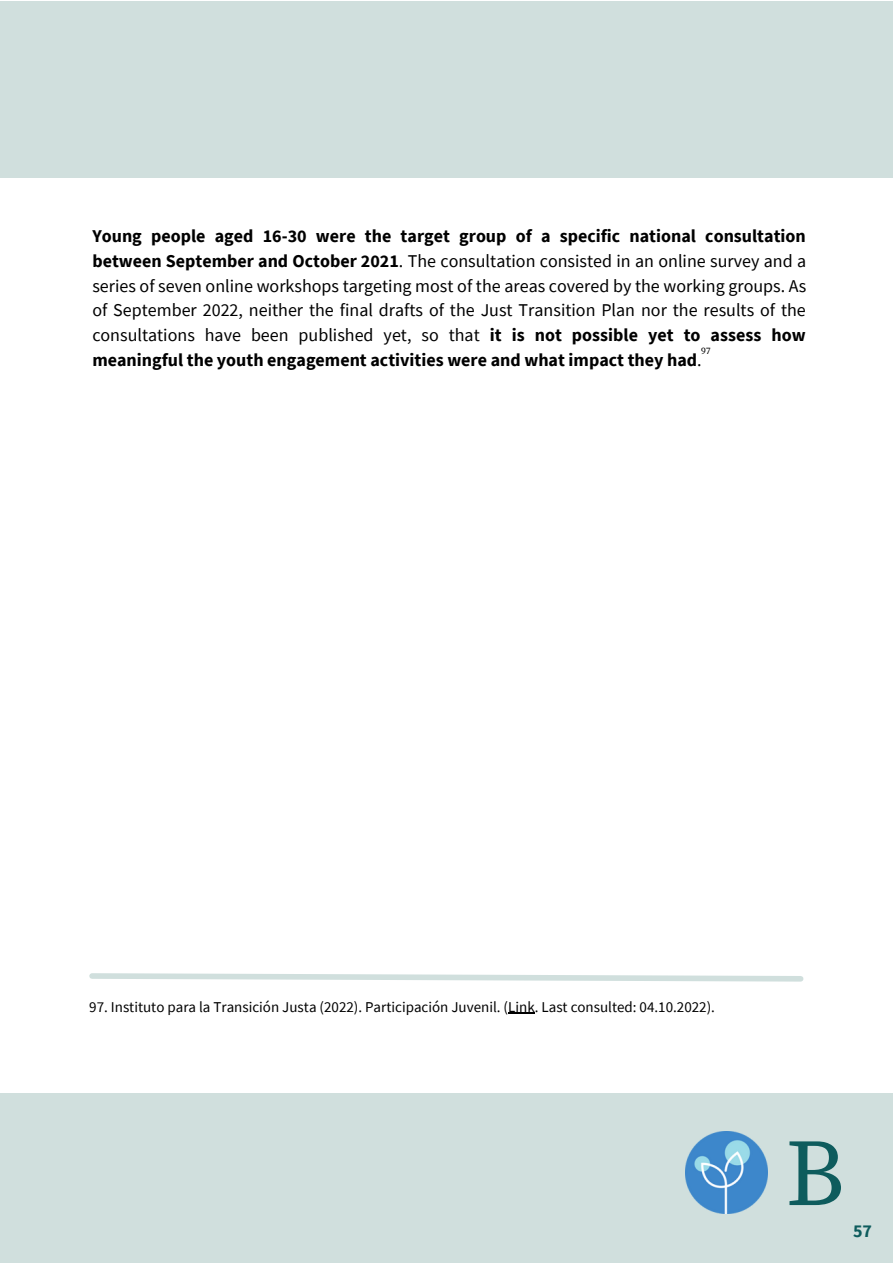
<style>
.page{position:relative;width:893px;height:1264px;background:#fff}
.page>*{position:absolute;margin:0;border:0;box-sizing:border-box;transform-origin:0 0}
.t1{font:95.1px "Source Serif Pro";color:#0e5c5d}
.t2{font:18px/24.8px "Source Sans Pro";color:#000;text-align:justify}
.t3{font:700 18px "Source Sans Pro";color:#0e5c5d}
.t4{font:15px "Source Sans Pro";color:#000}
.t5{font:9.75px "Source Serif Pro";color:#000}
.s1{font-weight:700}
</style>
<div class="page">
<div style="left:0;top:1px;width:892px;height:176px;background:#d0dfdd"></div>
<svg style="left:89px;top:973px;width:715px;height:9px"></svg>
<svg style="left:508px;top:1012px;width:26px;height:1px"></svg>
<div style="left:0;top:1092px;width:892px;height:170px;background:#d0dfdd"></div>
<img style="left:685px;top:1131px;width:82px;height:82px">
<p class="t2" style="left:92px;top:223px;width:715px"><span class="s1">Young people aged 16-30 were the target group of a specific national consultation between September and October 2021</span>. The consultation consisted in an online survey and a series of seven online workshops targeting most of the areas covered by the working groups. As of September 2022, neither the final drafts of the Just Transition Plan nor the results of the consultations have been published yet, so that <span class="s1">it is not possible yet to assess how meaningful the youth engagement activities were and what impact they had</span>.</p>
<p class="t5" style="left:701px;top:345px;width:11px">97</p>
<p class="t4" style="left:89px;top:996px;width:627px">97. Instituto para la Transición Justa (2022). Participación Juvenil. (Link. Last consulted: 04.10.2022).</p>
<h1 class="t1" style="left:785px;top:1117px;width:61px">B</h1>
<p class="t3" style="left:852px;top:1218px;width:20px">57</p>
</div>
